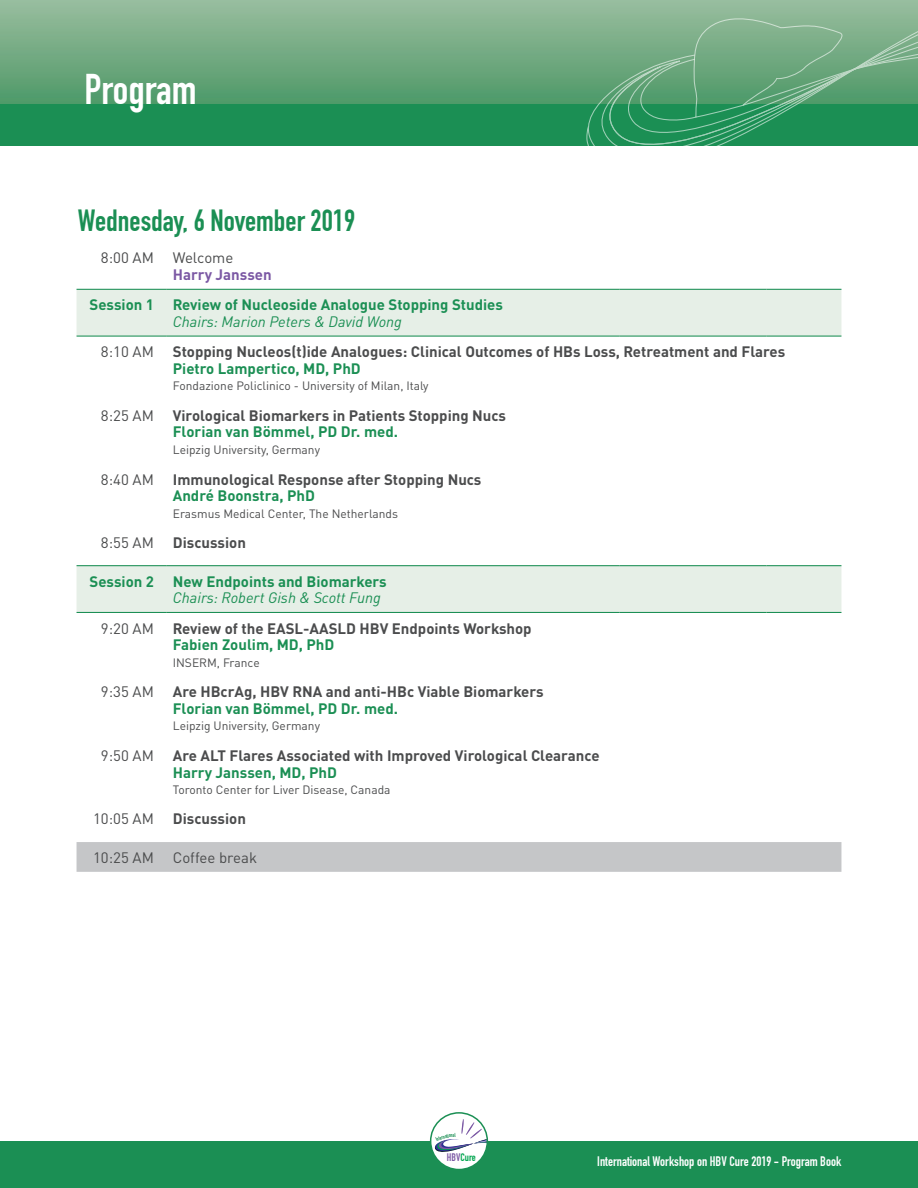
<style>
.page{position:relative;width:918px;height:1188px;background:#fff}
.page>*{position:absolute;margin:0;border:0;box-sizing:border-box;transform-origin:0 0}
.t1{font:42px "DIN Engschrift";color:#fff}
.t2{font:30px "DIN Engschrift";color:#1b8f54}
.t3{font:700 15px "DINOT";color:#4b4c4d}
.t4{font:700 15px/16.5px "DINOT";color:#1b8f54}
.t5{font:15px "DINOT";color:#4b4c4d}
.t6{font:italic 15px/16.5px "DINOT";color:#1b8f54}
.t7{font:700 15px "DINOT";color:#7b58a4}
.t8{font:13.5px "DIN Engschrift";color:#fff}
.t9{font:12px "DINOT";color:#4b4c4d}
.t10{font:10.8px "DIN Engschrift";color:#00a54f}
.s1{font-weight:400;font-style:italic}
.s2{font-weight:700;font-style:normal}
.s3{color:#7b58a4}
</style>
<div class="page">
<svg style="left:0;top:0;width:566px;height:104px;background:#74ab83"></svg>
<div style="left:0;top:104px;width:918px;height:41px;background:#1b8f54"></div>
<div style="left:0;top:1141px;width:918px;height:47px;background:#1b8f54"></div>
<div style="left:431px;top:1113px;width:56px;height:57px;background:#fff;border-radius:50%"></div>
<div style="left:430px;top:1112px;width:58px;height:58px;border:2px solid #1b8f54;border-radius:50%"></div>
<svg style="left:566px;top:0;width:19px;height:146px"></svg>
<svg style="left:585px;top:0;width:333px;height:146px"></svg>
<svg style="left:77px;top:290px;width:764px;height:322px"></svg>
<div style="left:77px;top:842px;width:764px;height:30px;background:#c5c6c8"></div>
<hr style="left:77px;top:565px;width:90px;height:1px;background:#1b8f54">
<hr style="left:167px;top:565px;width:452px;height:1px;background:#1b8f54">
<hr style="left:619px;top:565px;width:147px;height:1px;background:#1b8f54">
<hr style="left:766px;top:565px;width:75px;height:1px;background:#1b8f54">
<hr style="left:77px;top:612px;width:90px;height:1px;background:#1b8f54">
<hr style="left:167px;top:612px;width:452px;height:1px;background:#1b8f54">
<hr style="left:619px;top:612px;width:147px;height:1px;background:#1b8f54">
<hr style="left:766px;top:612px;width:75px;height:1px;background:#1b8f54">
<hr style="left:77px;top:289px;width:90px;height:1px;background:#1b8f54">
<hr style="left:167px;top:289px;width:452px;height:1px;background:#1b8f54">
<hr style="left:619px;top:289px;width:147px;height:1px;background:#1b8f54">
<hr style="left:766px;top:289px;width:75px;height:1px;background:#1b8f54">
<hr style="left:77px;top:336px;width:90px;height:1px;background:#1b8f54">
<hr style="left:167px;top:336px;width:452px;height:1px;background:#1b8f54">
<hr style="left:619px;top:336px;width:147px;height:1px;background:#1b8f54">
<hr style="left:766px;top:336px;width:75px;height:1px;background:#1b8f54">
<svg style="left:434px;top:1119px;width:53px;height:35px"></svg>
<h1 class="t1" style="left:84px;top:64px;width:114px">Program</h1>
<p class="t2" style="left:78px;top:203px;width:279px">Wednesday, 6 November 2019</p>
<p class="t5" style="left:101px;top:248px;width:55px">8:00 AM</p>
<p class="t5" style="left:173px;top:248px;width:62px">Welcome</p>
<p class="t7" style="left:173px;top:264px;width:100px">Harry Janssen</p>
<p class="t4" style="left:90px;top:296px;width:66px">Session 1</p>
<p class="t4" style="left:173px;top:296px;width:332px">Review of Nucleoside Analogue Stopping Studies<br><span class="s1">Chairs: Marion Peters &amp; David Wong</span></p>
<p class="t5" style="left:101px;top:343px;width:55px">8:10 AM</p>
<p class="t3" style="left:173px;top:342px;width:614px">Stopping Nucleos(t)ide Analogues: Clinical Outcomes of HBs Loss, Retreatment and Flares</p>
<p class="t4" style="left:173px;top:360px;width:190px">Pietro Lampertico, MD, PhD</p>
<p class="t9" style="left:173px;top:379px;width:257px">Fondazione Policlinico - University of Milan, Italy</p>
<p class="t5" style="left:101px;top:406px;width:55px">8:25 AM</p>
<p class="t3" style="left:173px;top:406px;width:335px">Virological Biomarkers in Patients Stopping Nucs</p>
<p class="t4" style="left:173px;top:423px;width:227px">Florian van Bömmel, PD Dr. med.</p>
<p class="t9" style="left:173px;top:442px;width:149px">Leipzig University, Germany</p>
<p class="t5" style="left:101px;top:470px;width:55px">8:40 AM</p>
<p class="t3" style="left:173px;top:470px;width:310px">Immunological Response after Stopping Nucs</p>
<p class="t4" style="left:173px;top:487px;width:144px">André Boonstra, PhD</p>
<p class="t9" style="left:173px;top:506px;width:227px">Erasmus Medical Center, The Netherlands</p>
<p class="t5" style="left:101px;top:533px;width:55px">8:55 AM</p>
<p class="t3" style="left:173px;top:533px;width:75px">Discussion</p>
<p class="t4" style="left:90px;top:572px;width:66px">Session 2</p>
<p class="t6" style="left:173px;top:573px;width:216px"><span class="s2">New Endpoints and Biomarkers<br></span>Chairs: Robert Gish &amp; Scott Fung</p>
<p class="t5" style="left:101px;top:619px;width:55px">9:20 AM</p>
<p class="t3" style="left:173px;top:619px;width:360px">Review of the EASL-AASLD HBV Endpoints Workshop</p>
<p class="t4" style="left:173px;top:636px;width:163px">Fabien Zoulim, MD, PhD</p>
<p class="t9" style="left:173px;top:655px;width:88px">INSERM, France</p>
<p class="t5" style="left:101px;top:683px;width:55px">9:35 AM</p>
<p class="t3" style="left:173px;top:682px;width:372px">Are HBcrAg, HBV RNA and anti-HBc Viable Biomarkers</p>
<p class="t4" style="left:173px;top:700px;width:227px">Florian van Bömmel, PD Dr. med.</p>
<p class="t9" style="left:173px;top:719px;width:149px">Leipzig University, Germany</p>
<p class="t5" style="left:101px;top:746px;width:55px">9:50 AM</p>
<p class="t3" style="left:173px;top:746px;width:428px">Are ALT Flares Associated with Improved Virological Clearance</p>
<p class="t4" style="left:173px;top:764px;width:166px">Harry Janssen, MD, PhD</p>
<p class="t9" style="left:173px;top:782px;width:219px">Toronto Center for Liver Disease, Canada</p>
<p class="t5" style="left:93px;top:810px;width:62px">10:05 AM</p>
<p class="t3" style="left:173px;top:809px;width:75px">Discussion</p>
<p class="t5" style="left:93px;top:848px;width:62px">10:25 AM</p>
<p class="t5" style="left:173px;top:848px;width:86px">Coffee break</p>
<p class="t10" style="left:447px;top:1151px;width:31px"><span class="s3">HBV</span>Cure</p>
<p class="t8" style="left:597px;top:1154px;width:246px">International Workshop on HBV Cure 2019 - Program Book</p>
</div>
